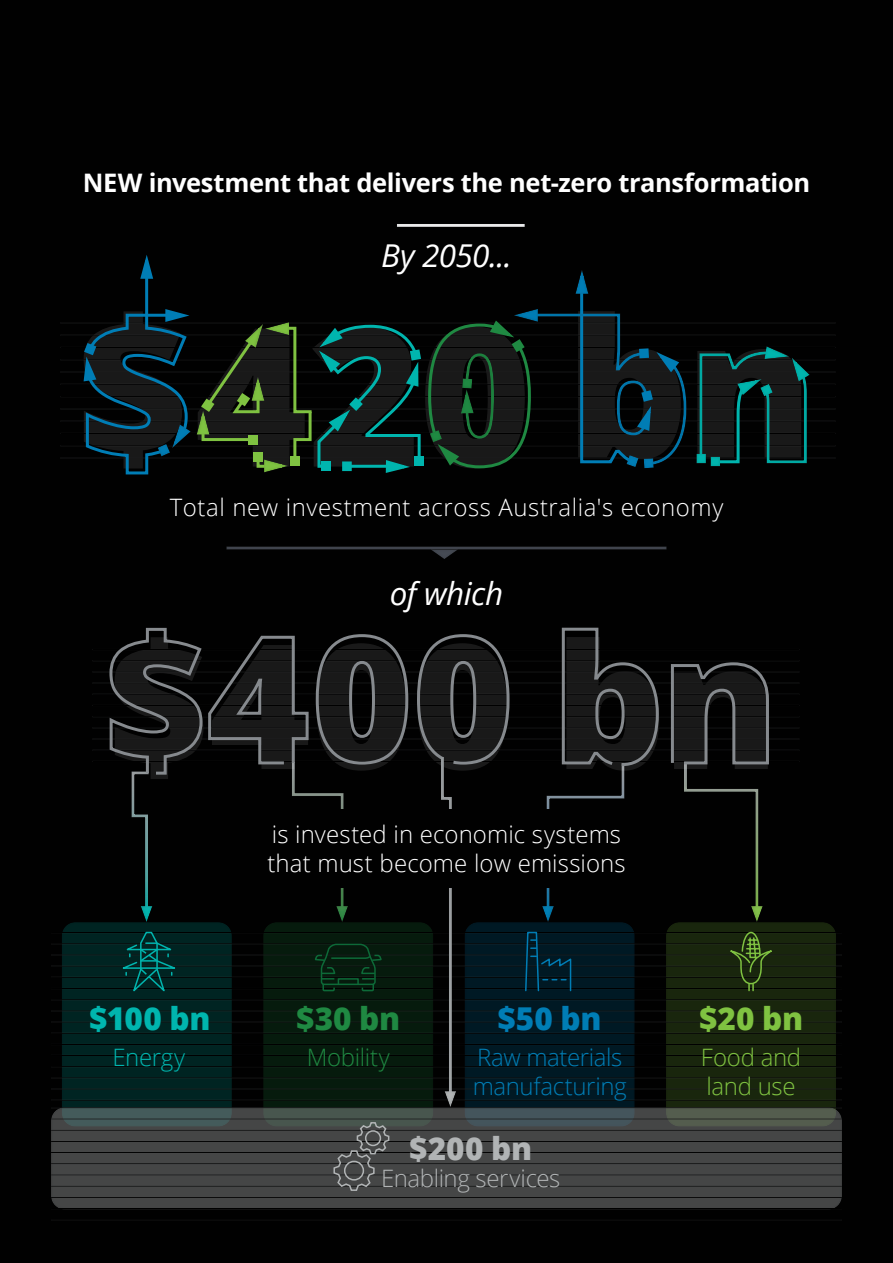
<style>
.page{position:relative;width:893px;height:1263px;background:#010101}
.page>*{position:absolute;margin:0;border:0;box-sizing:border-box;transform-origin:0 0}
.Body_copy__8_5_12pt{font:italic 31.5px "Open Sans";letter-spacing:-.02em;color:#fff}
.Body_copy__8_5_12pt-2{font:800 31.5px "Open Sans";color:#00b5ae}
.Body_copy__8_5_12pt-3{font:800 31.5px "Open Sans";color:#b1b4b5}
.Body_copy__8_5_12pt-4{font:800 31.5px "Open Sans";color:#1f8942}
.Body_copy__8_5_12pt-5{font:800 31.5px "Open Sans";color:#007db5}
.Body_copy__8_5_12pt-6{font:800 31.5px "Open Sans";color:#7fc241}
.Body_copy__8_5_12pt-7{font:700 25.5px "Open Sans";letter-spacing:-.015em;color:#fff}
.Body_copy__8_5_12pt-8{font:300 24px/28.8px "Open Sans";letter-spacing:.005em;color:#fff}
.Body_copy__8_5_12pt-9{font:300 24px "Open Sans";letter-spacing:.025em;color:#fff}
.Body_copy__8_5_12pt-10{font:300 24px/28.8px "Open Sans";letter-spacing:-.02em;color:#007db5}
.Body_copy__8_5_12pt-11{font:300 24px "Open Sans";letter-spacing:-.02em;color:#b1b4b5}
.Body_copy__8_5_12pt-12{font:300 24px/28.8px "Open Sans";letter-spacing:-.015em;color:#7fc241}
.Body_copy__8_5_12pt-13{font:300 24px "Open Sans";letter-spacing:-.015em;color:#1f8942}
.Body_copy__8_5_12pt-14{font:300 24px "Open Sans";letter-spacing:-.015em;color:#00b5ae}
</style>
<div class="page">
<hr style="left:60px;top:333px;width:777px;height:3px;background:#080909">
<div style="left:60px;top:381px;width:777px;height:5px;background:#040405"></div>
<div style="left:60px;top:443px;width:777px;height:5px;background:#060606"></div>
<div style="left:60px;top:418px;width:777px;height:5px;background:#080809"></div>
<hr style="left:60px;top:370px;width:777px;height:3px;background:#0b0b0c">
<div style="left:709px;top:455px;width:12px;height:14px;background:#868a8e;opacity:.45"></div>
<svg style="left:698px;top:349px;width:113px;height:116px"></svg>
<div style="left:762px;top:346px;width:28px;height:15px;background:#868a8e;opacity:.45"></div>
<div style="left:694px;top:454px;width:12px;height:12px;background:#868a8e;opacity:.45"></div>
<div style="left:396px;top:222px;width:131px;height:6px;background:#868a8e;opacity:.45"></div>
<div style="left:226px;top:545px;width:442px;height:6px;background:#868a8e;opacity:.45"></div>
<div style="left:429px;top:548px;width:30px;height:14px;background:#868a8e;opacity:.45"></div>
<div style="left:130px;top:769px;width:24px;height:154px;background:#868a8e;opacity:.45"></div>
<div style="left:542px;top:761px;width:84px;height:162px;background:#868a8e;opacity:.45"></div>
<div style="left:683px;top:760px;width:82px;height:163px;background:#868a8e;opacity:.45"></div>
<div style="left:62px;top:921px;width:171px;height:205px;background:#002422"></div>
<div style="left:263px;top:921px;width:172px;height:205px;background:#061b0d"></div>
<div style="left:464px;top:921px;width:172px;height:205px;background:#001924"></div>
<div style="left:666px;top:921px;width:172px;height:205px;background:#19260d"></div>
<div style="left:50px;top:1106px;width:793px;height:104px;background:#868a8e;opacity:.45"></div>
<hr style="left:51px;top:930px;width:793px;height:4px;background:#868a8e;opacity:.45">
<hr style="left:51px;top:974px;width:793px;height:4px;background:#868a8e;opacity:.45">
<hr style="left:51px;top:952px;width:793px;height:4px;background:#868a8e;opacity:.45">
<hr style="left:51px;top:997px;width:793px;height:3px;background:#868a8e;opacity:.45">
<hr style="left:51px;top:1030px;width:793px;height:4px;background:#868a8e;opacity:.45">
<div style="left:51px;top:940px;width:793px;height:5px;background:#868a8e;opacity:.45"></div>
<hr style="left:51px;top:986px;width:793px;height:4px;background:#868a8e;opacity:.45">
<hr style="left:51px;top:1008px;width:793px;height:4px;background:#868a8e;opacity:.45">
<hr style="left:51px;top:964px;width:793px;height:3px;background:#868a8e;opacity:.45">
<div style="left:51px;top:1019px;width:793px;height:5px;background:#868a8e;opacity:.45"></div>
<div style="left:51px;top:1041px;width:793px;height:5px;background:#868a8e;opacity:.45"></div>
<div style="left:51px;top:1105px;width:793px;height:5px;background:#868a8e;opacity:.45"></div>
<div style="left:51px;top:1149px;width:793px;height:5px;background:#868a8e;opacity:.45"></div>
<div style="left:51px;top:1127px;width:793px;height:5px;background:#868a8e;opacity:.45"></div>
<hr style="left:51px;top:1173px;width:793px;height:3px;background:#868a8e;opacity:.45">
<hr style="left:51px;top:1205px;width:793px;height:4px;background:#868a8e;opacity:.45">
<div style="left:51px;top:1115px;width:793px;height:5px;background:#868a8e;opacity:.45"></div>
<hr style="left:51px;top:1161px;width:793px;height:4px;background:#868a8e;opacity:.45">
<hr style="left:51px;top:1183px;width:793px;height:4px;background:#868a8e;opacity:.45">
<hr style="left:51px;top:1139px;width:793px;height:3px;background:#868a8e;opacity:.45">
<hr style="left:51px;top:1195px;width:793px;height:4px;background:#868a8e;opacity:.45">
<hr style="left:51px;top:1053px;width:793px;height:4px;background:#868a8e;opacity:.45">
<hr style="left:51px;top:1097px;width:793px;height:4px;background:#868a8e;opacity:.45">
<hr style="left:51px;top:1075px;width:793px;height:4px;background:#868a8e;opacity:.45">
<div style="left:51px;top:1063px;width:793px;height:5px;background:#868a8e;opacity:.45"></div>
<hr style="left:51px;top:1087px;width:793px;height:3px;background:#868a8e;opacity:.45">
<svg style="left:116px;top:931px;width:66px;height:61px"></svg>
<svg style="left:524px;top:931px;width:48px;height:61px"></svg>
<svg style="left:729px;top:931px;width:44px;height:59px"></svg>
<svg style="left:333px;top:1121px;width:57px;height:71px;background:#505252"></svg>
<svg style="left:82px;top:255px;width:605px;height:220px"></svg>
<div style="left:262px;top:459px;width:27px;height:16px;background:#868a8e;opacity:.45"></div>
<hr style="left:91px;top:681px;width:710px;height:3px;background:#0a0b0b">
<div style="left:91px;top:736px;width:710px;height:5px;background:#0b0b0b"></div>
<svg style="left:108px;top:627px;width:662px;height:149px"></svg>
<svg style="left:291px;top:633px;width:220px;height:474px"></svg>
<div style="left:440px;top:755px;width:18px;height:353px;background:#868a8e;opacity:.45"></div>
<div style="left:181px;top:809px;width:531px;height:79px;background:#010101"></div>
<p class="Body_copy__8_5_12pt-7" style="left:83px;top:164px;width:729px">NEW investment that delivers the net-zero transformation</p>
<p class="Body_copy__8_5_12pt" style="left:381px;top:234px;width:132px">By 2050...</p>
<p class="Body_copy__8_5_12pt-9" style="left:170px;top:491px;width:555px">Total new investment across Australia's economy</p>
<p class="Body_copy__8_5_12pt" style="left:390px;top:572px;width:115px">of which</p>
<p class="Body_copy__8_5_12pt-8" style="left:267px;top:819px;width:360px">is invested in economic systems that must become low emissions</p>
<p class="Body_copy__8_5_12pt-2" style="left:89px;top:995px;width:123px">$100 bn</p>
<p class="Body_copy__8_5_12pt-14" style="left:113px;top:1040px;width:74px">Energy</p>
<p class="Body_copy__8_5_12pt-13" style="left:307px;top:1040px;width:84px">Mobility</p>
<p class="Body_copy__8_5_12pt-4" style="left:296px;top:995px;width:106px">$30 bn</p>
<p class="Body_copy__8_5_12pt-5" style="left:498px;top:995px;width:105px">$50 bn</p>
<p class="Body_copy__8_5_12pt-10" style="left:473px;top:1042px;width:155px">Raw materials manufacturing</p>
<p class="Body_copy__8_5_12pt-3" style="left:409px;top:1124px;width:124px">$200 bn</p>
<p class="Body_copy__8_5_12pt-11" style="left:381px;top:1162px;width:181px">Enabling services</p>
<p class="Body_copy__8_5_12pt-6" style="left:699px;top:995px;width:106px">$20 bn</p>
<p class="Body_copy__8_5_12pt-12" style="left:701px;top:1042px;width:102px">Food and land use</p>
</div>
